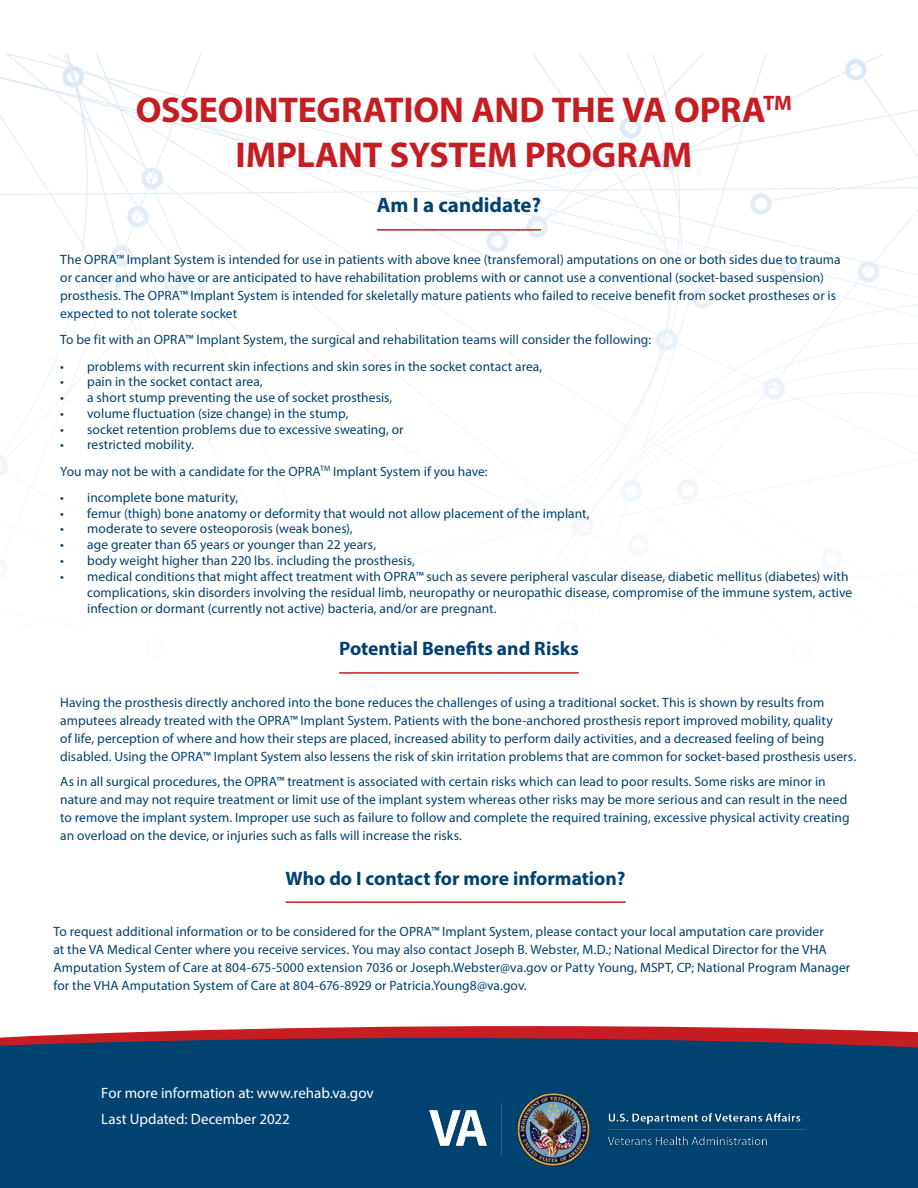
<style>
.page{position:relative;width:918px;height:1188px;background:#fff}
.page>*{position:absolute;margin:0;border:0;box-sizing:border-box;transform-origin:0 0}
.t1{font:700 36px/45px "Myriad Pro";letter-spacing:-.01em;color:#c61d23;text-align:center}
.t2{font:700 21px "Myriad Pro";color:#004270}
.t3{font:700 19.5px "Myriad Pro";color:#004270}
.t4{font:15px/26.2px "Myriad Pro";color:#fff}
.t5{font:13.5px/18px "Myriad Pro";letter-spacing:.005em;color:#004270}
</style>
<div class="page">
<svg style="left:0;top:1026px;width:918px;height:12px;fill:#c61d23"></svg>
<div style="left:0;top:1076px;width:918px;height:112px;background:#004270"></div>
<svg style="left:0;top:1038px;width:918px;height:38px;fill:#004270"></svg>
<svg style="left:0;top:54px;width:759px;height:484px"></svg>
<svg style="left:396px;top:241px;width:522px;height:297px"></svg>
<hr style="left:286px;top:901px;width:340px;height:2px;background:#c61d23">
<hr style="left:339px;top:672px;width:240px;height:2px;background:#c61d23">
<hr style="left:377px;top:229px;width:164px;height:2px;background:#c61d23">
<img style="left:429px;top:1093px;width:377px;height:74px">
<p class="t1" style="left:136px;top:87px;width:658px">OSSEOINTEGRATION AND THE VA OPRA<sup>TM<br></sup>IMPLANT SYSTEM PROGRAM</p>
<h3 class="t2" style="left:377px;top:192px;width:166px">Am I a candidate?</h3>
<p class="t5" style="left:60px;top:250px;width:782px">The OPRA™ Implant System is intended for use in patients with above knee (transfemoral) amputations on one or both sides due to trauma or cancer and who have or are anticipated to have rehabilitation problems with or cannot use a conventional (socket-based suspension) prosthesis. The OPRA™ Implant System is intended for skeletally mature patients who failed to receive benefit from socket prostheses or is expected to not tolerate socket</p>
<p class="t5" style="left:60px;top:331px;width:593px">To be fit with an OPRA™ Implant System, the surgical and rehabilitation teams will consider the following:</p>
<p class="t5" style="left:60px;top:357px;width:484px">• problems with recurrent skin infections and skin sores in the socket contact area,</p>
<p class="t5" style="left:60px;top:373px;width:204px">• pain in the socket contact area,</p>
<p class="t5" style="left:60px;top:388px;width:334px">• a short stump preventing the use of socket prosthesis,</p>
<p class="t5" style="left:60px;top:404px;width:290px">• volume fluctuation (size change) in the stump,</p>
<p class="t5" style="left:60px;top:420px;width:345px">• socket retention problems due to excessive sweating, or</p>
<p class="t5" style="left:60px;top:436px;width:135px">• restricted mobility.</p>
<p class="t5" style="left:60px;top:462px;width:429px">You may not be with a candidate for the OPRA<sup>TM</sup> Implant System if you have:</p>
<p class="t5" style="left:60px;top:488px;width:179px">• incomplete bone maturity,</p>
<p class="t5" style="left:60px;top:504px;width:531px">• femur (thigh) bone anatomy or deformity that would not allow placement of the implant,</p>
<p class="t5" style="left:60px;top:520px;width:294px">• moderate to severe osteoporosis (weak bones),</p>
<p class="t5" style="left:60px;top:535px;width:317px">• age greater than 65 years or younger than 22 years,</p>
<p class="t5" style="left:60px;top:551px;width:356px">• body weight higher than 220 lbs. including the prosthesis,</p>
<p class="t5" style="left:87px;top:568px;width:767px;line-height:16.2px;text-indent:-27px">• medical conditions that might affect treatment with OPRA™ such as severe peripheral vascular disease, diabetic mellitus (diabetes) with complications, skin disorders involving the residual limb, neuropathy or neuropathic disease, compromise of the immune system, active infection or dormant (currently not active) bacteria, and/or are pregnant.</p>
<h3 class="t3" style="left:339px;top:636px;width:241px">Potential Benefts and Risks</h3>
<p class="t5" style="left:60px;top:693px;width:797px">Having the prosthesis directly anchored into the bone reduces the challenges of using a traditional socket. This is shown by results from amputees already treated with the OPRA™ Implant System. Patients with the bone-anchored prosthesis report improved mobility, quality<br>of life, perception of where and how their steps are placed, increased ability to perform daily activities, and a decreased feeling of being disabled. Using the OPRA™ Implant System also lessens the risk of skin irritation problems that are common for socket-based prosthesis users.</p>
<p class="t5" style="left:60px;top:772px;width:791px">As in all surgical procedures, the OPRA™ treatment is associated with certain risks which can lead to poor results. Some risks are minor in nature and may not require treatment or limit use of the implant system whereas other risks may be more serious and can result in the need to remove the implant system. Improper use such as failure to follow and complete the required training, excessive physical activity creating an overload on the device, or injuries such as falls will increase the risks.</p>
<p class="t3" style="left:286px;top:865px;width:342px">Who do I contact for more information?</p>
<p class="t5" style="left:53px;top:923px;width:798px">To request additional information or to be considered for the OPRA™ Implant System, please contact your local amputation care provider<br>at the VA Medical Center where you receive services. You may also contact Joseph B. Webster, M.D.; National Medical Director for the VHA Amputation System of Care at 804-675-5000 extension 7036 or Joseph.Webster@va.gov or Patty Young, MSPT, CP; National Program Manager for the VHA Amputation System of Care at 804-676-8929 or Patricia.Young8@va.gov.</p>
<p class="t4" style="left:101px;top:1080px;width:274px">For more information at: www.rehab.va.gov<br>Last Updated: December 2022</p>
</div>
